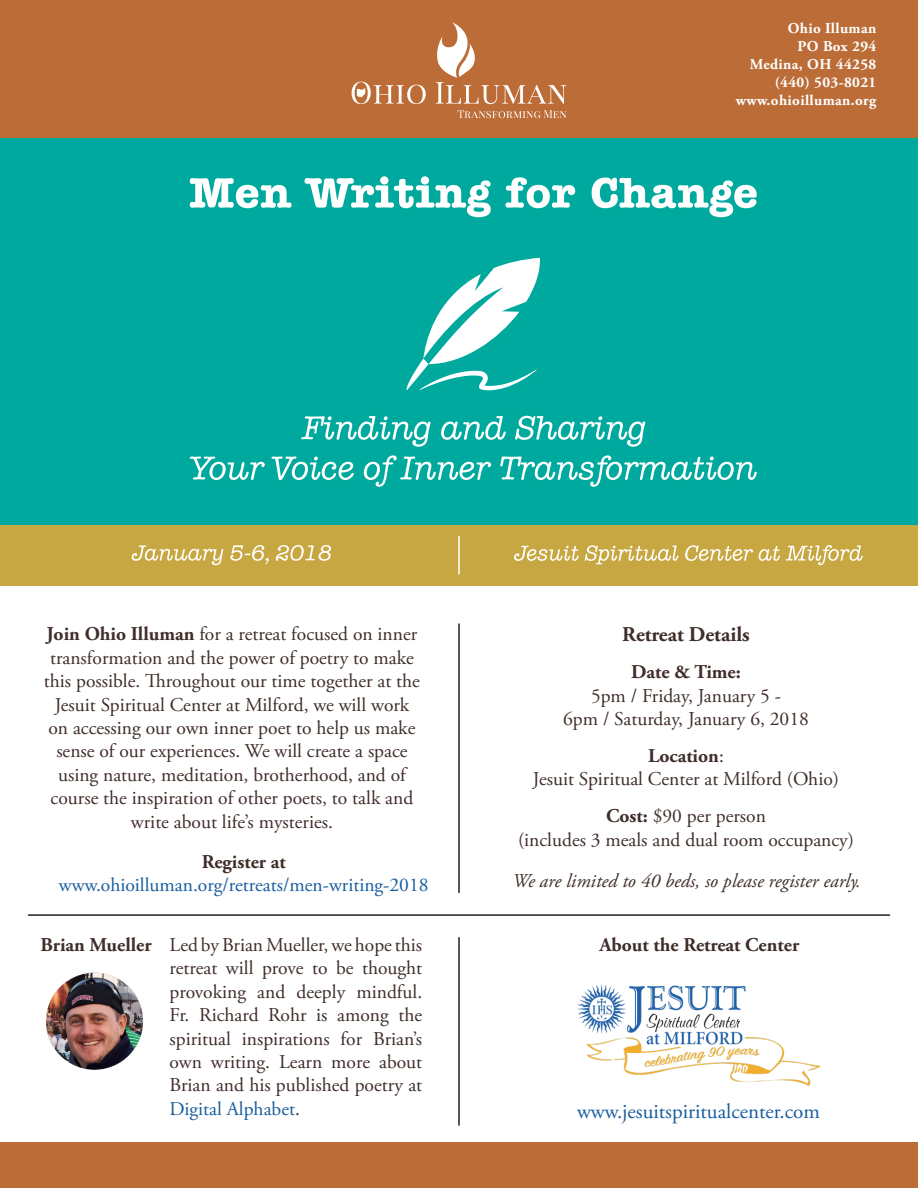
<style>
.page{position:relative;width:918px;height:1188px;background:#fff}
.page>*{position:absolute;margin:0;border:0;box-sizing:border-box;transform-origin:0 0}
.t1{font:21px "Adobe Garamond Pro";color:#175d9e}
.t2{font:700 21px "Adobe Garamond Pro";color:#3f2d29}
.t3{font:19.5px/23.4px "Adobe Garamond Pro";color:#3f2d29;text-align:center}
.t4{font:19.5px/23.4px "Adobe Garamond Pro";color:#175d9e;text-align:center}
.t5{font:italic 19.5px "Adobe Garamond Pro";color:#3f2d29}
.t6{font:700 19.5px "Adobe Garamond Pro";color:#3f2d29}
.t7{font:700 15px "Adobe Garamond Pro";letter-spacing:.025em;color:#fff}
.s1{font-weight:700}
.s2{font-weight:700;color:#3f2d29}
.s3{color:#175d9e}
</style>
<div class="page">
<div style="left:0;top:0;width:918px;height:138px;background:#bc6d37"></div>
<div style="left:0;top:138px;width:918px;height:387px;background:#00a99d"></div>
<svg style="left:406px;top:258px;width:134px;height:132px"></svg>
<svg style="left:190px;top:178px;width:102px;height:30px"></svg>
<svg style="left:304px;top:176px;width:187px;height:41px"></svg>
<svg style="left:506px;top:177px;width:69px;height:31px"></svg>
<svg style="left:592px;top:177px;width:165px;height:40px"></svg>
<svg style="left:301px;top:416px;width:130px;height:31px"></svg>
<svg style="left:441px;top:416px;width:65px;height:24px"></svg>
<svg style="left:515px;top:416px;width:130px;height:31px"></svg>
<svg style="left:190px;top:456px;width:75px;height:24px"></svg>
<svg style="left:271px;top:456px;width:83px;height:24px"></svg>
<svg style="left:364px;top:455px;width:127px;height:32px"></svg>
<svg style="left:500px;top:455px;width:257px;height:32px"></svg>
<div style="left:0;top:525px;width:918px;height:60px;background:#c7a742"></div>
<svg style="left:132px;top:545px;width:199px;height:20px"></svg>
<svg style="left:514px;top:545px;width:349px;height:20px"></svg>
<hr style="left:28px;top:914px;width:862px;height:2px;background:#231f20">
<hr style="left:458px;top:624px;width:2px;height:269px;background:#231f20">
<hr style="left:458px;top:938px;width:2px;height:187px;background:#231f20">
<hr style="left:458px;top:536px;width:2px;height:38px;background:#fff">
<img style="left:46px;top:972px;width:98px;height:98px">
<img style="left:578px;top:985px;width:243px;height:100px">
<svg style="left:458px;top:110px;width:108px;height:8px"></svg>
<svg style="left:435px;top:22px;width:131px;height:82px"></svg>
<svg style="left:352px;top:82px;width:74px;height:22px"></svg>
<div style="left:0;top:1142px;width:918px;height:46px;background:#bc6d37"></div>
<p class="t7" style="left:788px;top:20px;width:90px">Ohio Illuman</p>
<p class="t7" style="left:797px;top:38px;width:80px">PO Box 294</p>
<p class="t7" style="left:750px;top:56px;width:128px">Medina, OH 44258</p>
<p class="t7" style="left:775px;top:74px;width:103px">(440) 503-8021</p>
<p class="t7" style="left:736px;top:92px;width:142px">www.ohioilluman.org</p>
<p class="t3" style="left:44px;top:623px;width:378px"><span class="s1">Join Ohio Illuman</span> for a retreat focused on inner transformation and the power of poetry to make this possible. Throughout our time together at the Jesuit Spiritual Center at Milford, we will work on accessing our own inner poet to help us make sense of our experiences. We will create a space using nature, meditation, brotherhood, and of course the inspiration of other poets, to talk and write about life’s mysteries.</p>
<p class="t2" style="left:622px;top:623px;width:129px">Retreat Details</p>
<p class="t3" style="left:563px;top:661px;width:247px"><span class="s1">Date &amp; Time:<br></span>5pm / Friday, January 5 -<br>6pm / Saturday, January 6, 2018</p>
<p class="t3" style="left:533px;top:745px;width:308px"><span class="s1">Location</span>:<br>Jesuit Spiritual Center at Milford (Ohio)</p>
<p class="t3" style="left:518px;top:805px;width:338px"><span class="s1">Cost:</span> $90 per person<br>(includes 3 meals and dual room occupancy)</p>
<p class="t4" style="left:59px;top:850px;width:371px"><span class="s2">Register at </span>www.ohioilluman.org/retreats/men-writing-2018</p>
<p class="t5" style="left:513px;top:869px;width:350px">We are limited to 40 beds, so please register early.</p>
<p class="t6" style="left:40px;top:934px;width:113px">Brian Mueller</p>
<p class="t6" style="left:599px;top:934px;width:201px">About the Retreat Center</p>
<p class="t3" style="left:170px;top:934px;width:254px;text-align:justify">Led by Brian Mueller, we hope this retreat will prove to be thought provoking and deeply mindful.<br>Fr. Richard Rohr is among the spiritual inspirations for Brian’s own writing. Learn more about Brian and his published poetry at <span class="s3">Digital Alphabet</span>.</p>
<p class="t1" style="left:577px;top:1099px;width:244px">www.jesuitspiritualcenter.com</p>
</div>
